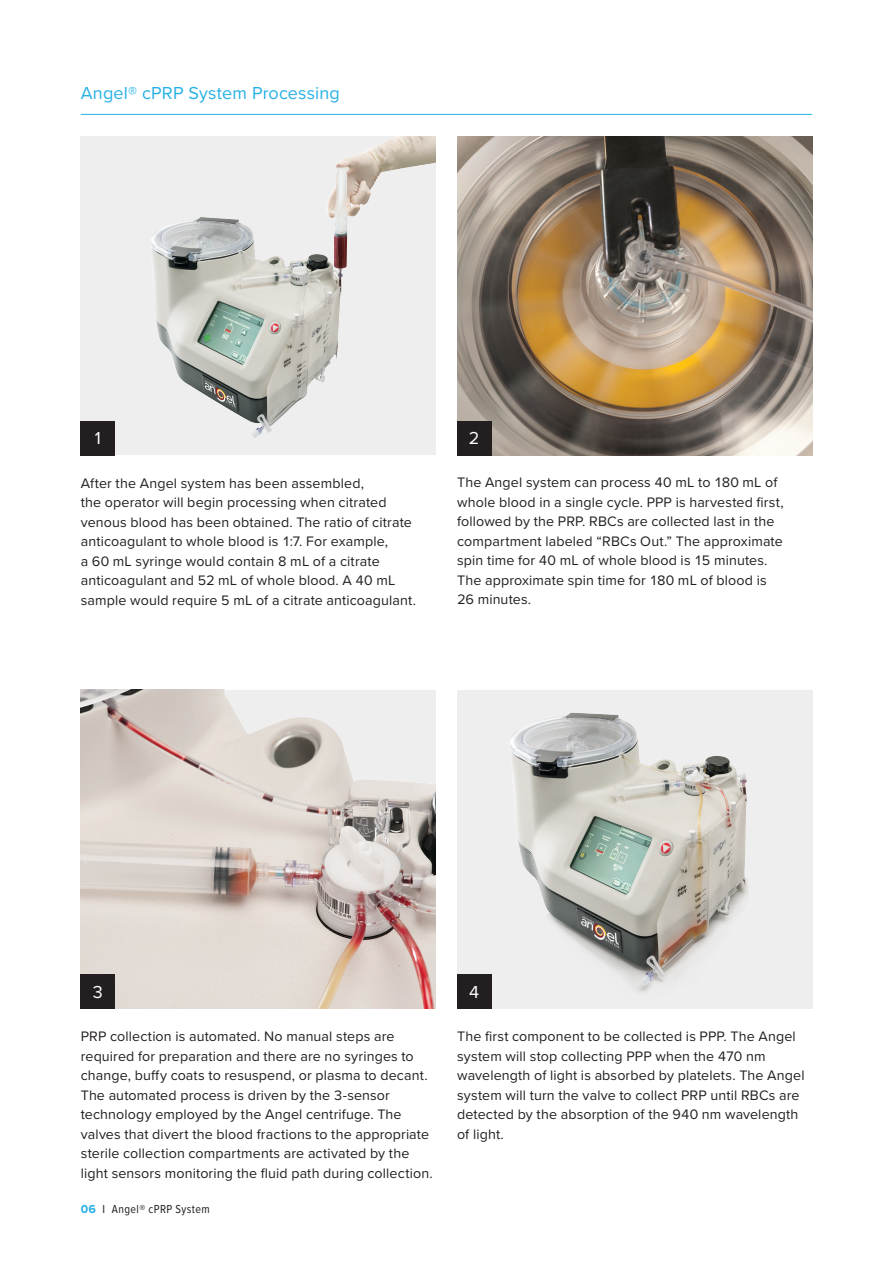
<style>
.page{position:relative;width:893px;height:1263px;background:#fff}
.page>*{position:absolute;margin:0;border:0;box-sizing:border-box;transform-origin:0 0}
.t1{font:18px "Proxima Nova";letter-spacing:.01em;color:#26b1e6}
.t2{font:18px "Proxima Nova";color:#fff}
.t3{font:14.25px/19.5px "Proxima Nova";letter-spacing:.01em;color:#231f20}
.t4{font:12px "Proxima Nova Cond";letter-spacing:.035em;color:#231f20}
.s1{font-family:"Proxima Nova";font-weight:700;color:#26b1e6}
</style>
<div class="page">
<hr style="left:81px;top:114px;width:731px;height:1px;background:#26b1e6">
<img style="left:81px;top:136px;width:355px;height:319px">
<img style="left:81px;top:690px;width:355px;height:319px">
<img style="left:457px;top:136px;width:355px;height:319px">
<div style="left:457px;top:690px;width:355px;height:319px;background:#eeeeef"></div>
<img style="left:490px;top:712px;width:258px;height:297px">
<div style="left:81px;top:421px;width:34px;height:34px;background:#231f20"></div>
<div style="left:81px;top:975px;width:34px;height:34px;background:#231f20"></div>
<div style="left:457px;top:421px;width:34px;height:34px;background:#231f20"></div>
<div style="left:457px;top:975px;width:34px;height:34px;background:#231f20"></div>
<p class="t1" style="left:81px;top:80px;width:261px">Angel® cPRP System Processing</p>
<p class="t2" style="left:95px;top:425px;width:8px">1</p>
<p class="t3" style="left:81px;top:472px;width:337px">After the Angel system has been assembled,<br>the operator will begin processing when citrated venous blood has been obtained. The ratio of citrate anticoagulant to whole blood is 1:7. For example,<br>a 60 mL syringe would contain 8 mL of a citrate anticoagulant and 52 mL of whole blood. A 40 mL sample would require 5 mL of a citrate anticoagulant.</p>
<p class="t2" style="left:469px;top:425px;width:12px">2</p>
<p class="t3" style="left:457px;top:472px;width:328px">The Angel system can process 40 mL to 180 mL of whole blood in a single cycle. PPP is harvested first, followed by the PRP. RBCs are collected last in the compartment labeled “RBCs Out.” The approximate spin time for 40 mL of whole blood is 15 minutes.<br>The approximate spin time for 180 mL of blood is 26 minutes.</p>
<p class="t2" style="left:93px;top:978px;width:12px">3</p>
<p class="t3" style="left:81px;top:1026px;width:353px">PRP collection is automated. No manual steps are required for preparation and there are no syringes to change, buffy coats to resuspend, or plasma to decant.<br>The automated process is driven by the 3-sensor technology employed by the Angel centrifuge. The valves that divert the blood fractions to the appropriate sterile collection compartments are activated by the light sensors monitoring the fluid path during collection.</p>
<p class="t4" style="left:81px;top:1202px;width:130px"><span class="s1">06</span> I Angel® cPRP System</p>
<p class="t2" style="left:469px;top:978px;width:12px">4</p>
<p class="t3" style="left:457px;top:1026px;width:349px">The first component to be collected is PPP. The Angel system will stop collecting PPP when the 470 nm wavelength of light is absorbed by platelets. The Angel system will turn the valve to collect PRP until RBCs are detected by the absorption of the 940 nm wavelength of light.</p>
</div>
